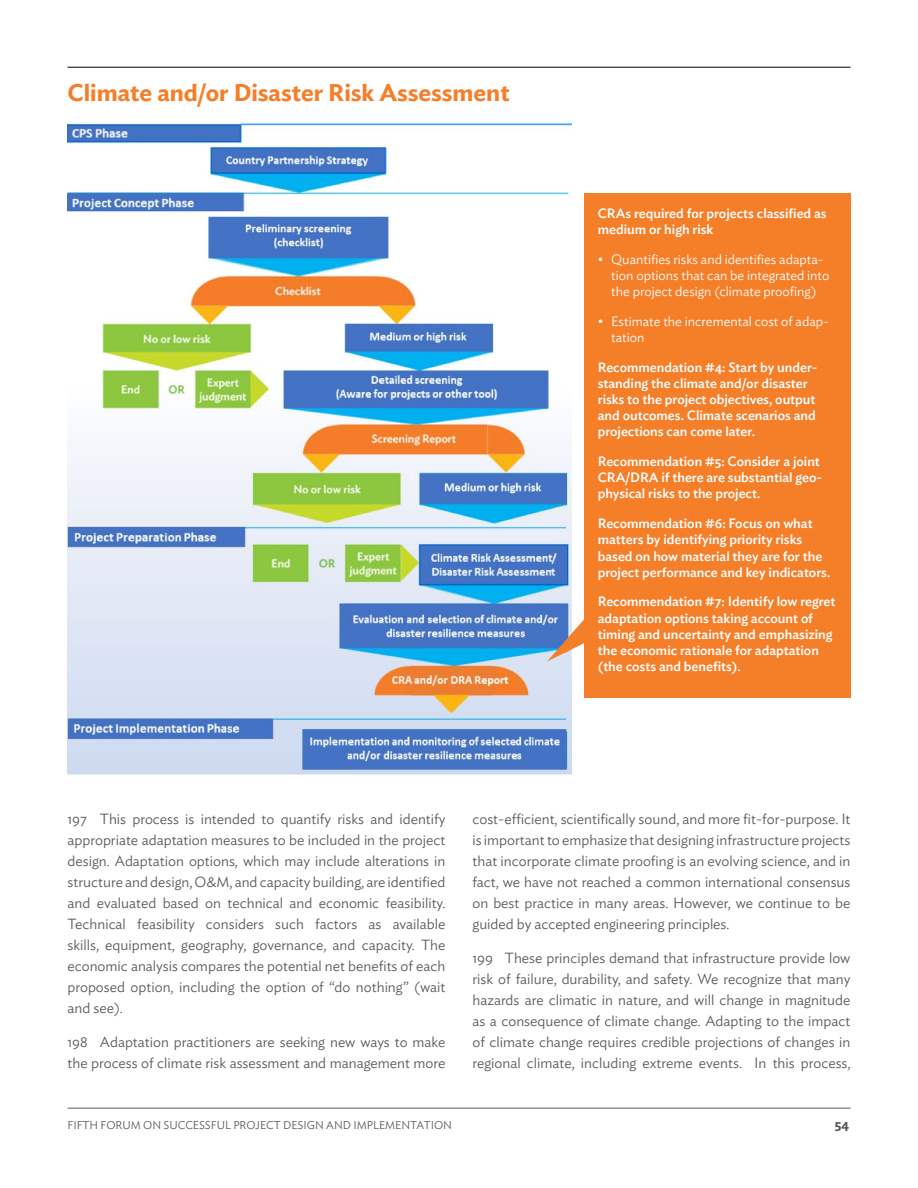
<style>
.page{position:relative;width:918px;height:1188px;background:#fff}
.page>*{position:absolute;margin:0;border:0;box-sizing:border-box;transform-origin:0 0}
.t1{font:600 24px "Ideal Sans";color:#f57e29}
.t2{font:300 14.7px/21px "Ideal Sans";color:#58595b;text-align:justify}
.t3{font:500 13.5px/16.2px "Ideal Sans";color:#fff}
.t4{font:300 13.5px/16.2px "Ideal Sans";color:#fff}
.t5{font:600 13.5px "Ideal Sans";color:#58595b}
.t6{font:300 11.25px "Ideal Sans";color:#58595b}
</style>
<div class="page">
<hr style="left:68px;top:1108px;width:782px;height:1px;background:#58595b">
<img style="left:68px;top:123px;width:503px;height:652px">
<hr style="left:68px;top:67px;width:782px;height:1px;background:#000">
<div style="left:584px;top:193px;width:266px;height:505px;background:#f57e29"></div>
<svg style="left:547px;top:617px;width:37px;height:45px"></svg>
<h1 class="t1" style="left:68px;top:74px;width:444px">Climate and/or Disaster Risk Assessment</h1>
<p class="t3" style="left:598px;top:204px;width:230px">CRAs required for projects classified as medium or high risk</p>
<p class="t4" style="left:611px;top:250px;width:220px;text-indent:-14px">• Quantifies risks and identifies adapta&shy;tion options that can be integrated into the project design (climate proofing)</p>
<p class="t4" style="left:611px;top:312px;width:219px;text-indent:-14px">• Estimate the incremental cost of adap&shy;tation</p>
<p class="t3" style="left:598px;top:358px;width:221px">Recommendation #4: Start by under&shy;standing the climate and/or disaster risks to the project objectives, output and outcomes. Climate scenarios and projections can come later.</p>
<p class="t3" style="left:598px;top:452px;width:226px">Recommendation #5: Consider a joint<br>CRA/DRA if there are substantial geo&shy;physical risks to the project.</p>
<p class="t3" style="left:598px;top:514px;width:234px">Recommendation #6: Focus on what matters by identifying priority risks based on how material they are for the project performance and key indicators.</p>
<p class="t3" style="left:598px;top:593px;width:239px">Recommendation #7: Identify low regret adaptation options taking account of timing and uncertainty and emphasizing the economic rationale for adaptation (the costs and benefits).</p>
<p class="t2" style="left:68px;top:807px;width:380px">197 This process is intended to quantify risks and identify appropriate adaptation measures to be included in the project design. Adaptation options, which may include alterations in structure and design, O&amp;M, and capacity building, are identified and evaluated based on technical and economic feasibility.<br>Technical feasibility considers such factors as available skills, equipment, geography, governance, and capacity. The economic analysis compares the potential net benefits of each proposed option, including the option of “do nothing” (wait and see).</p>
<p class="t2" style="left:68px;top:1030px;width:380px">198 Adaptation practitioners are seeking new ways to make the process of climate risk assessment and management more</p>
<p class="t2" style="left:472px;top:807px;width:380px">cost-efficient, scientifically sound, and more fit-for-purpose. It is important to emphasize that designing infrastructure projects that incorporate climate proofing is an evolving science, and in fact, we have not reached a common international consensus on best practice in many areas. However, we continue to be guided by accepted engineering principles.</p>
<p class="t2" style="left:472px;top:946px;width:380px">199 These principles demand that infrastructure provide low risk of failure, durability, and safety. We recognize that many hazards are climatic in nature, and will change in magnitude as a consequence of climate change. Adapting to the impact of climate change requires credible projections of changes in regional climate, including extreme events. In this process,</p>
<p class="t6" style="left:68px;top:1116px;width:386px">FIFTH FORUM ON SUCCESSFUL PROJECT DESIGN AND IMPLEMENTATION</p>
<p class="t5" style="left:835px;top:1113px;width:16px">54</p>
</div>
